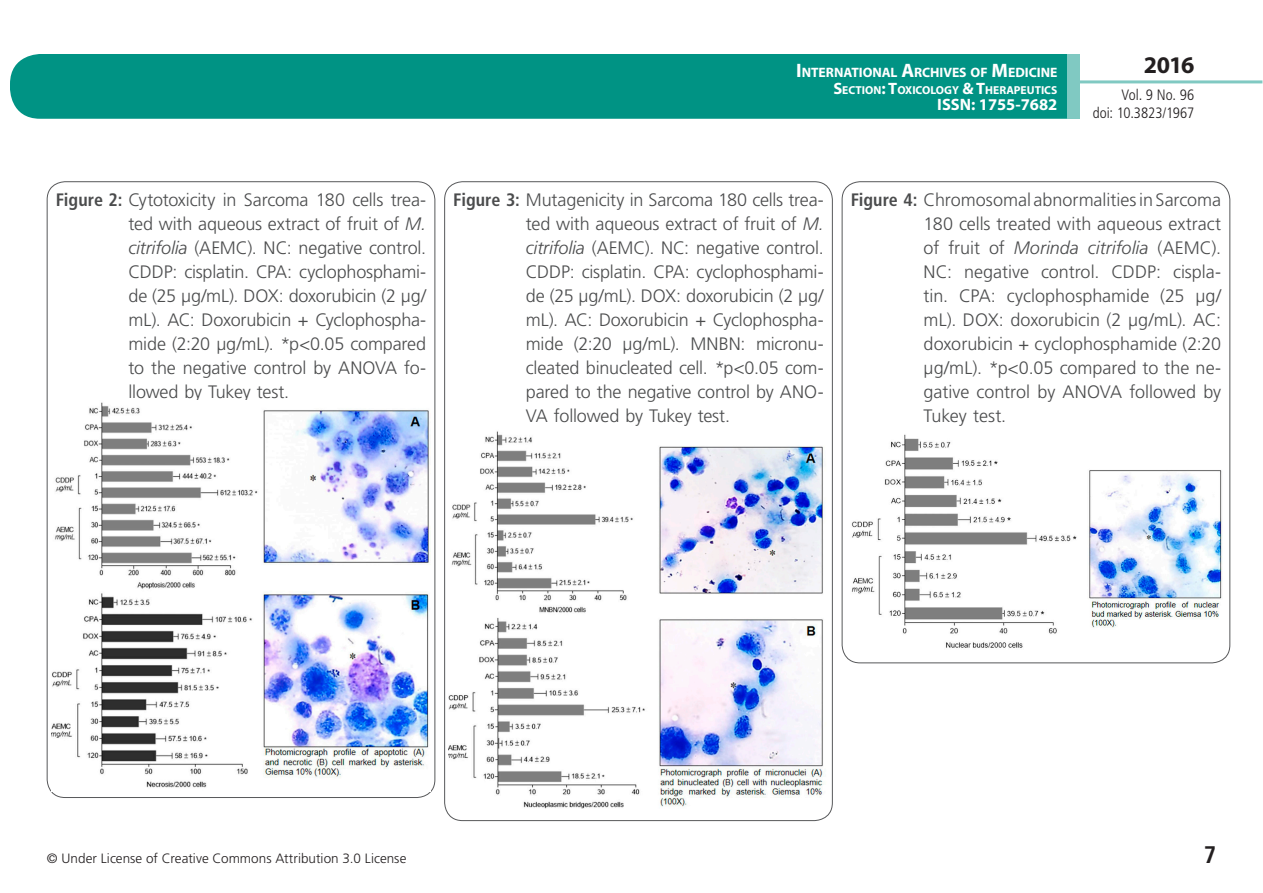
<style>
.page{position:relative;width:1263px;height:893px;background:#fff}
.page>*{position:absolute;margin:0;border:0;box-sizing:border-box;transform-origin:0 0}
.t1{font:700 24px "Myriad Pro";color:#231f20}
.t2{font:700 condensed 24px "Frutiger LT Std";color:#231f20}
.t3{font:300 18px/24px "Frutiger LT Std";letter-spacing:-.01em;color:#4b4c4d;text-align:justify}
.t4{font:700 16.5px "Myriad Pro";color:#fff}
.t5{font:300 condensed 15px/18px "Frutiger LT Std";color:#231f20;text-align:right}
.t6{font:700 13.65px "Myriad Pro";letter-spacing:-.005em;color:#fff}
.t7{font:300 13.5px "Frutiger LT Std";letter-spacing:.005em;color:#231f20}
.t8{font:700 11.55px "Myriad Pro";color:#fff}
.s1{font-size:19.5px}
.s2{font-size:16.5px}
.s3{font-weight:700;font-stretch:condensed}
.s4{font-style:italic}
</style>
<div class="page">
<div style="left:10px;top:54px;width:1123px;height:65px;background:#009384;border-radius:30px"></div>
<div style="left:1080px;top:0;width:182px;height:157px;background:#fff"></div>
<hr style="left:1078px;top:80px;width:184px;height:3px;background:#80c9c2">
<div style="left:1067px;top:54px;width:12px;height:65px;background:#80c9c2"></div>
<img style="left:52px;top:402px;width:378px;height:386px">
<img style="left:851px;top:434px;width:371px;height:214px">
<img style="left:448px;top:431px;width:376px;height:378px">
<p class="t6" style="left:796px;top:64px;width:263px"><span class="s1">I</span>NTERNATIONAL <span class="s1">A</span>RCHIVES OF <span class="s1">M</span>EDICINE</p>
<p class="t8" style="left:833px;top:82px;width:226px"><span class="s2">S</span>ECTION<span class="s2">: T</span>OXICOLOGY <span class="s2">&amp; T</span>HERAPEUTICS</p>
<p class="t4" style="left:937px;top:94px;width:122px">ISSN: 1755-7682</p>
<h1 class="t1" style="left:1144px;top:49px;width:52px">2016</h1>
<p class="t5" style="left:1093px;top:86px;width:103px">Vol. 9 No. 96<br>doi: 10.3823/1967</p>
<p class="t3" style="left:128px;top:188px;width:299px;text-indent:-73px"><span class="s3">Figure 2:</span> Cytotoxicity in Sarcoma 180 cells trea&shy;ted with aqueous extract of fruit of <span class="s4">M. citrifolia</span> (AEMC). NC: negative control.<br>CDDP: cisplatin. CPA: cyclophosphami&shy;de (25 µg/mL). DOX: doxorubicin (2 µg/ mL). AC: Doxorubicin + Cyclophospha&shy;mide (2:20 µg/mL). <span class="s4">*</span>p&lt;0.05 compared to the negative control by ANOVA fo&shy;llowed by Tukey test.</p>
<p class="t3" style="left:923px;top:188px;width:299px;text-indent:-73px"><span class="s3">Figure 4:</span> Chromosomal abnormalities in Sarcoma 180 cells treated with aqueous extract of fruit of <span class="s4">Morinda citrifolia</span> (AEMC).<br>NC: negative control. CDDP: cispla&shy;tin. CPA: cyclophosphamide (25 µg/ mL). DOX: doxorubicin (2 µg/mL). AC: doxorubicin + cyclophosphamide (2:20 µg/mL). <span class="s4">*</span>p&lt;0.05 compared to the ne&shy;gative control by ANOVA followed by Tukey test.</p>
<p class="t3" style="left:526px;top:188px;width:299px;text-indent:-73px"><span class="s3">Figure 3:</span> Mutagenicity in Sarcoma 180 cells trea&shy;ted with aqueous extract of fruit of <span class="s4">M. citrifolia</span> (AEMC). NC: negative control.<br>CDDP: cisplatin. CPA: cyclophosphami&shy;de (25 µg/mL). DOX: doxorubicin (2 µg/ mL). AC: Doxorubicin + Cyclophospha&shy;mide (2:20 µg/mL). MNBN: micronu&shy;cleated binucleated cell. <span class="s4">*</span>p&lt;0.05 com&shy;pared to the negative control by ANO-VA followed by Tukey test.</p>
<p class="t7" style="left:47px;top:850px;width:361px">© Under License of Creative Commons Attribution 3.0 License</p>
<h1 class="t2" style="left:1204px;top:841px;width:14px">7</h1>
</div>
